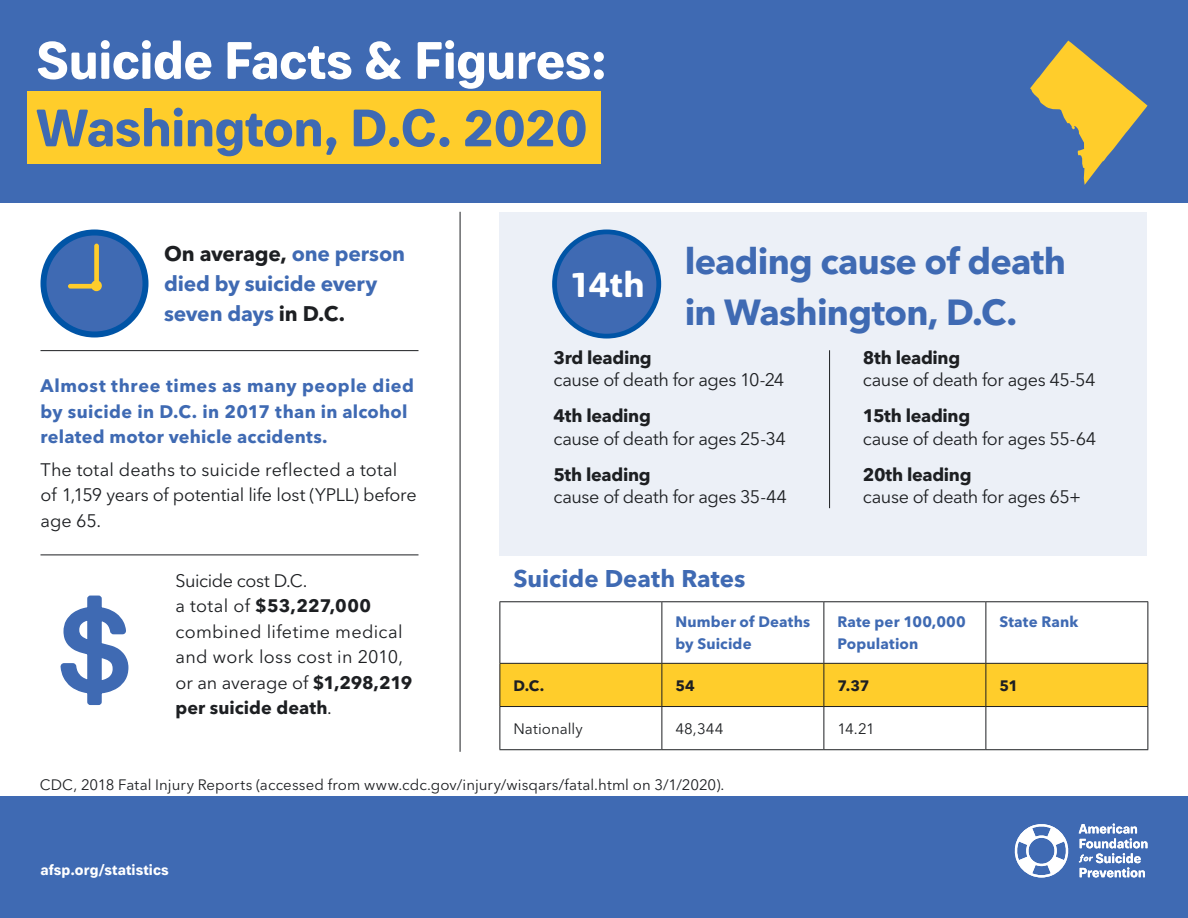
<style>
.page{position:relative;width:1188px;height:918px;background:#fff}
.page>*{position:absolute;margin:0;border:0;box-sizing:border-box;transform-origin:0 0}
.t1{font:700 52.5px "Paul Grotesk Soft";letter-spacing:-.005em;color:#fff}
.t2{font:700 52.5px "Paul Grotesk Soft";letter-spacing:-.01em;color:#3f6ab3}
.t3{font:700 36px/51px "Avenir Next LT Pro";letter-spacing:-.02em;color:#3f6ab3}
.t4{font:700 36px "Paul Grotesk Soft";color:#fff}
.t5{font:700 24px "Avenir Next LT Pro";color:#3f6ab3}
.t6{font:700 21px/30px "Avenir Next LT Pro";letter-spacing:-.01em;color:#3f6ab3}
.t7{font:18px "Avenir Next LT Pro";letter-spacing:-.02em;color:#1d1f22}
.t8{font:18px/25.5px "Avenir Next LT Pro";letter-spacing:.01em;color:#1d1f22}
.t9{font:700 18px/25.5px "Avenir Next LT Pro";letter-spacing:.02em;color:#3f6ab3}
.t10{font:18px/25.5px "Avenir Next LT Pro";color:#1d1f22}
.t11{font:700 18px "Avenir Next LT Pro";letter-spacing:-.015em;color:#1d1f22}
.t12{font:15px "Avenir Next LT Pro";letter-spacing:.005em;color:#1d1f22}
.t13{font:700 15px/22.5px "Avenir Next LT Pro";letter-spacing:.01em;color:#3f6ab3}
.t14{font:700 15px "Paul Grotesk Soft";letter-spacing:.005em;color:#fff}
.t15{font:700 15px "Avenir Next LT Pro";color:#1d1f22}
.s1{color:#1d1f22}
.s2{font-weight:700}
</style>
<div class="page">
<div style="left:0;top:796px;width:1188px;height:122px;background:#3f6ab3"></div>
<svg style="left:1079px;top:823px;width:69px;height:54px"></svg>
<svg style="left:1014px;top:824px;width:55px;height:54px"></svg>
<div style="left:0;top:0;width:1188px;height:202px;background:#3f6ab3"></div>
<div style="left:27px;top:92px;width:573px;height:72px;background:#ffcd2b"></div>
<div style="left:501px;top:664px;width:647px;height:42px;background:#ffcd2b"></div>
<hr style="left:662px;top:602px;width:1px;height:61px;background:#1d1f22">
<hr style="left:824px;top:602px;width:1px;height:61px;background:#1d1f22">
<hr style="left:986px;top:602px;width:1px;height:61px;background:#1d1f22">
<hr style="left:500px;top:664px;width:1px;height:42px;background:#1d1f22">
<hr style="left:662px;top:664px;width:1px;height:42px;background:#1d1f22">
<hr style="left:824px;top:664px;width:1px;height:42px;background:#1d1f22">
<hr style="left:986px;top:664px;width:1px;height:42px;background:#1d1f22">
<hr style="left:1148px;top:664px;width:1px;height:42px;background:#1d1f22">
<hr style="left:500px;top:706px;width:162px;height:1px;background:#1d1f22">
<hr style="left:500px;top:707px;width:1px;height:42px;background:#1d1f22">
<hr style="left:662px;top:706px;width:162px;height:1px;background:#1d1f22">
<hr style="left:662px;top:707px;width:1px;height:42px;background:#1d1f22">
<hr style="left:824px;top:706px;width:162px;height:1px;background:#1d1f22">
<hr style="left:824px;top:707px;width:1px;height:42px;background:#1d1f22">
<hr style="left:986px;top:706px;width:162px;height:1px;background:#1d1f22">
<hr style="left:986px;top:707px;width:1px;height:42px;background:#1d1f22">
<hr style="left:1148px;top:707px;width:1px;height:42px;background:#1d1f22">
<hr style="left:500px;top:749px;width:162px;height:1px;background:#1d1f22">
<hr style="left:662px;top:749px;width:162px;height:1px;background:#1d1f22">
<hr style="left:824px;top:749px;width:162px;height:1px;background:#1d1f22">
<hr style="left:986px;top:749px;width:162px;height:1px;background:#1d1f22">
<hr style="left:500px;top:601px;width:162px;height:1px;background:#1d1f22">
<hr style="left:500px;top:602px;width:1px;height:61px;background:#1d1f22">
<hr style="left:662px;top:601px;width:162px;height:1px;background:#1d1f22">
<hr style="left:824px;top:601px;width:162px;height:1px;background:#1d1f22">
<hr style="left:986px;top:601px;width:162px;height:1px;background:#1d1f22">
<hr style="left:1148px;top:602px;width:1px;height:61px;background:#1d1f22">
<hr style="left:500px;top:663px;width:162px;height:1px;background:#1d1f22">
<hr style="left:662px;top:663px;width:162px;height:1px;background:#1d1f22">
<hr style="left:824px;top:663px;width:162px;height:1px;background:#1d1f22">
<hr style="left:986px;top:663px;width:162px;height:1px;background:#1d1f22">
<div style="left:44px;top:232px;width:102px;height:102px;background:#3f6ab3;border-radius:50%"></div>
<div style="left:40px;top:230px;width:108px;height:108px;border:6px solid #0054a6;border-radius:50%"></div>
<svg style="left:68px;top:244px;width:34px;height:47px"></svg>
<hr style="left:40px;top:350px;width:378px;height:1px;background:#1d1f22">
<hr style="left:40px;top:555px;width:378px;height:1px;background:#1d1f22">
<svg style="left:60px;top:595px;width:69px;height:110px"></svg>
<hr style="left:460px;top:212px;width:1px;height:540px;background:#1d1f22">
<div style="left:500px;top:212px;width:648px;height:343px;background:#ecf0f7"></div>
<div style="left:555px;top:232px;width:104px;height:104px;background:#3f6ab3;border-radius:50%"></div>
<div style="left:552px;top:229px;width:109px;height:110px;border:5px solid #0054a6;border-radius:50%"></div>
<svg style="left:1030px;top:40px;width:118px;height:145px"></svg>
<hr style="left:829px;top:350px;width:1px;height:158px;background:#1d1f22">
<h1 class="t1" style="left:36px;top:29px;width:572px">Suicide Facts &amp; Figures:</h1>
<h1 class="t2" style="left:36px;top:97px;width:553px">Washington, D.C. 2020</h1>
<p class="t6" style="left:164px;top:239px;width:242px"><span class="s1">On average,</span> one person died by suicide every seven days <span class="s1">in D.C.</span></p>
<h2 class="t4" style="left:569px;top:263px;width:77px">14th</h2>
<h2 class="t3" style="left:685px;top:235px;width:383px">leading cause of death in Washington, D.C.</h2>
<p class="t9" style="left:40px;top:373px;width:375px">Almost three times as many people died by suicide in D.C. in 2017 than in alcohol related motor vehicle accidents.</p>
<p class="t10" style="left:40px;top:457px;width:378px">The total deaths to suicide reflected a total of 1,159 years of potential life lost (YPLL) before age 65.</p>
<p class="t8" style="left:176px;top:568px;width:238px">Suicide cost D.C.<br>a total of <span class="s2">$53,227,000 </span>combined lifetime medical and work loss cost in 2010, or an average of <span class="s2">$1,298,219 per suicide death</span>.</p>
<p class="t11" style="left:554px;top:347px;width:100px">3rd leading</p>
<p class="t7" style="left:554px;top:369px;width:232px">cause of death for ages 10-24</p>
<p class="t11" style="left:554px;top:405px;width:99px">4th leading</p>
<p class="t7" style="left:554px;top:428px;width:234px">cause of death for ages 25-34</p>
<p class="t11" style="left:554px;top:464px;width:99px">5th leading</p>
<p class="t7" style="left:554px;top:486px;width:235px">cause of death for ages 35-44</p>
<p class="t11" style="left:863px;top:347px;width:99px">8th leading</p>
<p class="t7" style="left:863px;top:369px;width:234px">cause of death for ages 45-54</p>
<p class="t11" style="left:863px;top:405px;width:109px">15th leading</p>
<p class="t7" style="left:863px;top:428px;width:235px">cause of death for ages 55-64</p>
<p class="t11" style="left:863px;top:464px;width:110px">20th leading</p>
<p class="t7" style="left:863px;top:486px;width:220px">cause of death for ages 65+</p>
<h3 class="t5" style="left:513px;top:564px;width:234px">Suicide Death Rates</h3>
<p class="t13" style="left:675px;top:610px;width:136px">Number of Deaths by Suicide</p>
<p class="t13" style="left:837px;top:610px;width:130px">Rate per 100,000<br>Population</p>
<p class="t13" style="left:999px;top:610px;width:81px">State Rank</p>
<p class="t15" style="left:513px;top:676px;width:33px">D.C.</p>
<p class="t15" style="left:675px;top:676px;width:21px">54</p>
<p class="t15" style="left:837px;top:676px;width:34px">7.37</p>
<p class="t15" style="left:999px;top:676px;width:20px">51</p>
<p class="t12" style="left:513px;top:720px;width:71px">Nationally</p>
<p class="t12" style="left:675px;top:720px;width:50px">48,344</p>
<p class="t12" style="left:837px;top:720px;width:39px">14.21</p>
<p class="t12" style="left:40px;top:776px;width:686px">CDC, 2018 Fatal Injury Reports (accessed from www.cdc.gov/injury/wisqars/fatal.html on 3/1/2020).</p>
<p class="t14" style="left:40px;top:861px;width:130px">afsp.org/statistics</p>
</div>
